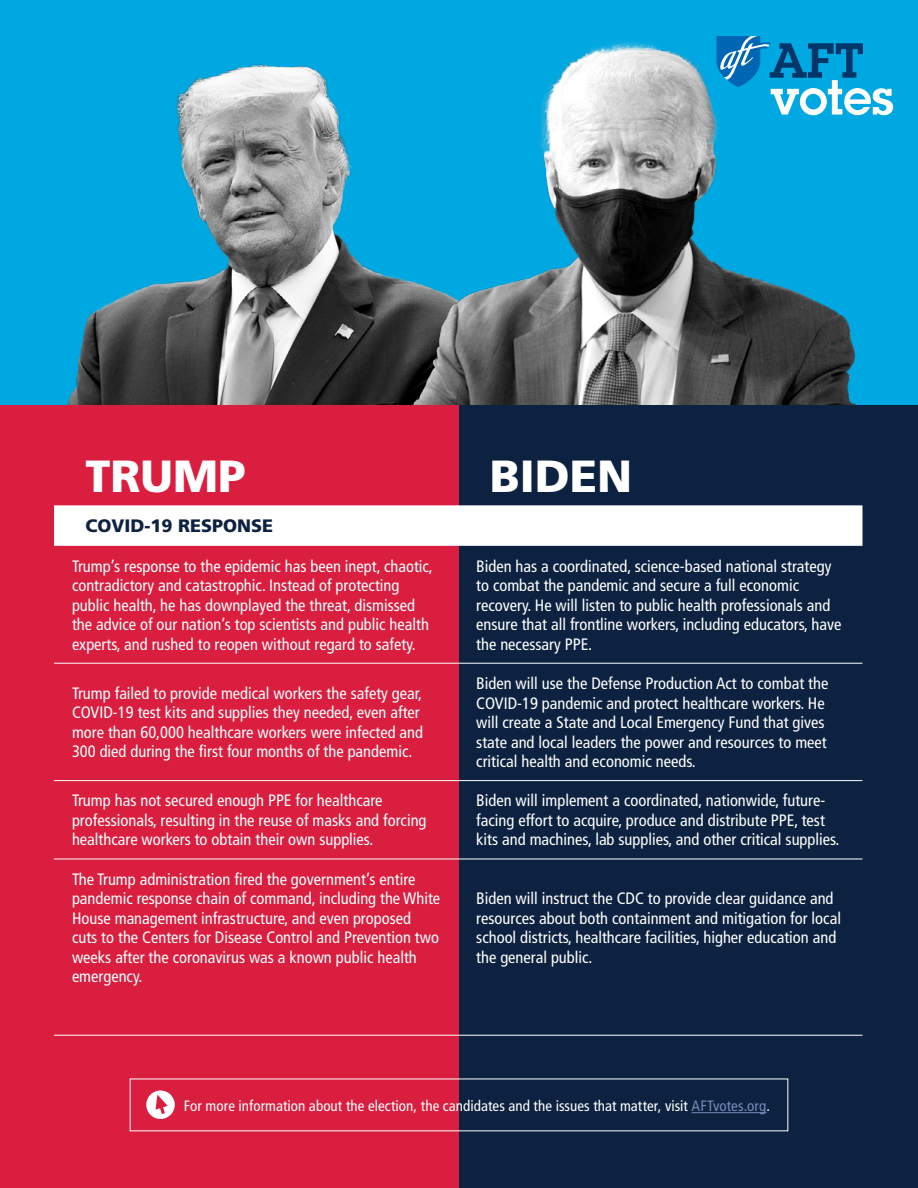
<style>
.page{position:relative;width:918px;height:1188px;background:#fff}
.page>*{position:absolute;margin:0;border:0;box-sizing:border-box;transform-origin:0 0}
.Table_H1{font:900 45px "Frutiger LT Std";color:#fff}
.Table_H2{font:900 18px "Frutiger LT Std";color:#0d2240}
.TableBody{font:condensed 16.5px/19.5px "Frutiger LT Std";color:#fff}
.body{font:condensed 15px "Frutiger LT Std";letter-spacing:.005em;color:#fff}
.s1{color:#748cbd}
</style>
<div class="page">
<img style="left:0;top:0;width:918px;height:405px">
<img style="left:398px;top:3px;width:513px;height:402px">
<svg style="left:717px;top:36px;width:176px;height:79px;background:#27a2d3"></svg>
<div style="left:0;top:405px;width:459px;height:783px;background:#da1e3f"></div>
<div style="left:459px;top:405px;width:459px;height:783px;background:#0d2240"></div>
<div style="left:54px;top:505px;width:808px;height:41px;background:#fff"></div>
<hr style="left:54px;top:663px;width:404px;height:1px;background:#fff">
<hr style="left:54px;top:780px;width:404px;height:1px;background:#fff">
<hr style="left:458px;top:780px;width:404px;height:1px;background:#fff">
<hr style="left:54px;top:859px;width:404px;height:1px;background:#fff">
<hr style="left:458px;top:859px;width:404px;height:1px;background:#fff">
<hr style="left:458px;top:663px;width:404px;height:1px;background:#fff">
<hr style="left:54px;top:1035px;width:404px;height:1px;background:#fff">
<hr style="left:458px;top:1035px;width:404px;height:1px;background:#fff">
<hr style="left:692px;top:1112px;width:74px;height:1px;background:#748cbd">
<div style="left:146px;top:1091px;width:29px;height:28px;background:#fff;border-radius:50%"></div>
<svg style="left:156px;top:1095px;width:12px;height:19px"></svg>
<p class="Table_H1" style="left:86px;top:449px;width:162px">TRUMP</p>
<p class="Table_H1" style="left:490px;top:449px;width:144px">BIDEN</p>
<p class="Table_H2" style="left:86px;top:515px;width:189px">COVID-19 RESPONSE</p>
<p class="TableBody" style="left:72px;top:556px;width:362px">Trump’s response to the epidemic has been inept, chaotic, contradictory and catastrophic. Instead of protecting public health, he has downplayed the threat, dismissed the advice of our nation’s top scientists and public health experts, and rushed to reopen without regard to safety.</p>
<p class="TableBody" style="left:476px;top:556px;width:367px">Biden has a coordinated, science-based national strategy to combat the pandemic and secure a full economic recovery. He will listen to public health professionals and ensure that all frontline workers, including educators, have the necessary PPE.</p>
<p class="TableBody" style="left:72px;top:683px;width:353px">Trump failed to provide medical workers the safety gear, COVID-19 test kits and supplies they needed, even after more than 60,000 healthcare workers were infected and 300 died during the first four months of the pandemic.</p>
<p class="TableBody" style="left:476px;top:674px;width:354px">Biden will use the Defense Production Act to combat the COVID-19 pandemic and protect healthcare workers. He will create a State and Local Emergency Fund that gives state and local leaders the power and resources to meet critical health and economic needs.</p>
<p class="TableBody" style="left:72px;top:791px;width:356px">Trump has not secured enough PPE for healthcare professionals, resulting in the reuse of masks and forcing healthcare workers to obtain their own supplies.</p>
<p class="TableBody" style="left:476px;top:791px;width:365px">Biden will implement a coordinated, nationwide, future&shy;facing effort to acquire, produce and distribute PPE, test kits and machines, lab supplies, and other critical supplies.</p>
<p class="TableBody" style="left:72px;top:869px;width:370px">The Trump administration fired the government’s entire pandemic response chain of command, including the White House management infrastructure, and even proposed cuts to the Centers for Disease Control and Prevention two weeks after the coronavirus was a known public health emergency.</p>
<p class="TableBody" style="left:476px;top:889px;width:366px">Biden will instruct the CDC to provide clear guidance and resources about both containment and mitigation for local school districts, healthcare facilities, higher education and the general public.</p>
<p class="body" style="left:184px;top:1097px;width:588px">For more information about the election, the candidates and the issues that matter, visit <span class="s1">AFTvotes.org</span>.</p>
</div>
